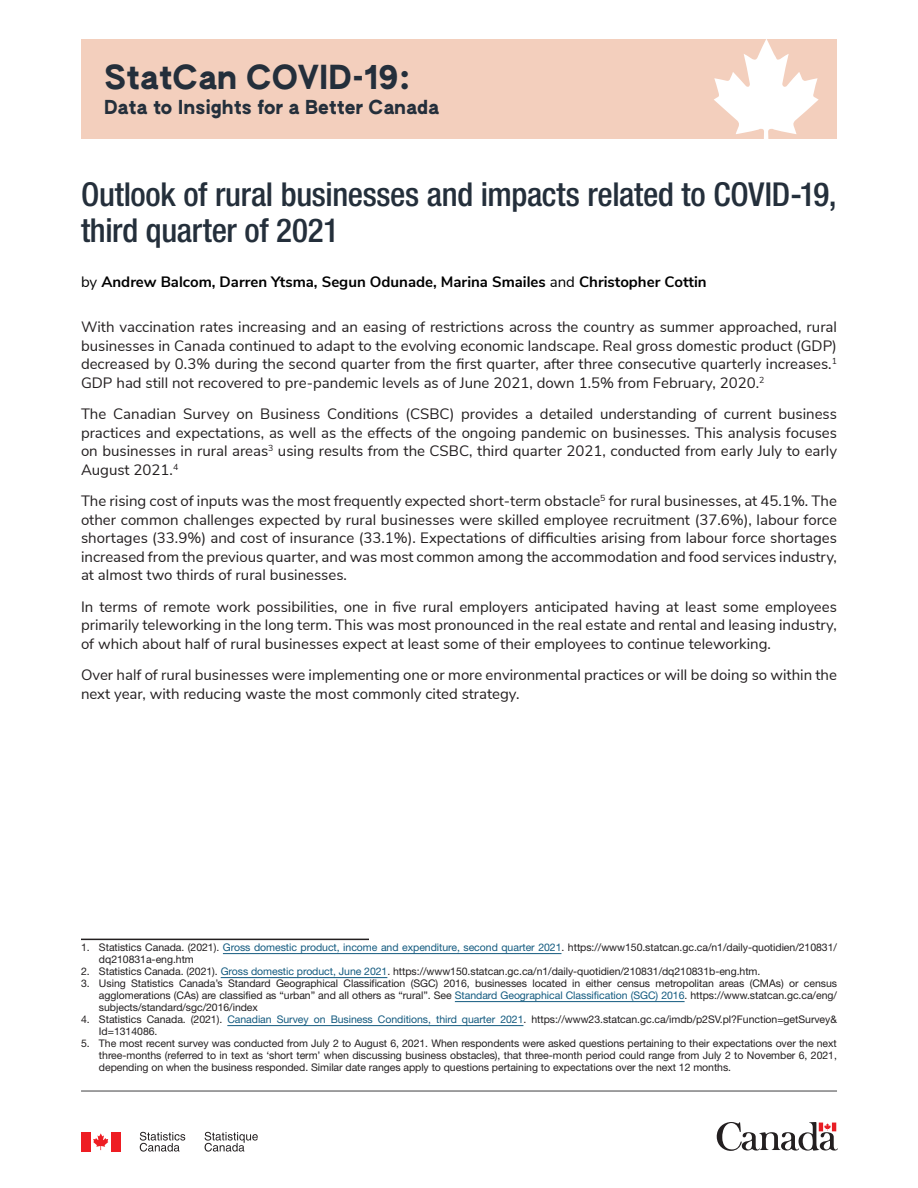
<style>
.page{position:relative;width:918px;height:1188px;background:#fff}
.page>*{position:absolute;margin:0;border:0;box-sizing:border-box;transform-origin:0 0}
.t1{font:500 condensed 33px/36px "Helvetica Neue LT Std";letter-spacing:-.01em;color:#242f3b}
.t2{font:32.25px "AUTHENTIC Sans 150";letter-spacing:-.005em;color:#242f3b}
.t3{font:18.75px "AUTHENTIC Sans 150";letter-spacing:-.005em;color:#242f3b}
.t4{font:15px/18.3px "Nunito Sans";color:#231f20;text-align:justify}
.t5{font:700 15px "Nunito Sans";color:#000}
.t6{font:10.5px/12px "Helvetica Neue LT Std";letter-spacing:-.005em;color:#231f20}
.s1{font-weight:400}
.s2{color:#135a7f}
</style>
<div class="page">
<hr style="left:81px;top:939px;width:288px;height:1px;background:#231f20">
<hr style="left:223px;top:953px;width:338px;height:1px;background:#135a7f">
<hr style="left:221px;top:977px;width:166px;height:1px;background:#135a7f">
<hr style="left:455px;top:1001px;width:230px;height:1px;background:#135a7f">
<hr style="left:227px;top:1025px;width:296px;height:1px;background:#135a7f">
<div style="left:81px;top:39px;width:756px;height:100px;background:#f3cfbd"></div>
<svg style="left:714px;top:39px;width:105px;height:100px"></svg>
<svg style="left:717px;top:1122px;width:121px;height:29px"></svg>
<svg style="left:93px;top:1133px;width:15px;height:17px"></svg>
<div style="left:81px;top:1132px;width:10px;height:20px;background:#ee1d23"></div>
<div style="left:111px;top:1132px;width:9px;height:20px;background:#ee1d23"></div>
<svg style="left:205px;top:1132px;width:53px;height:20px"></svg>
<svg style="left:140px;top:1132px;width:45px;height:20px"></svg>
<hr style="left:81px;top:1091px;width:756px;height:1px;background:#404042">
<h2 class="t2" style="left:104px;top:56px;width:308px">StatCan COVID-19:</h2>
<p class="t3" style="left:104px;top:95px;width:337px">Data to Insights for a Better Canada</p>
<h1 class="t1" style="left:81px;top:176px;width:757px">Outlook of rural businesses and impacts related to COVID-19, third quarter of 2021</h1>
<p class="t5" style="left:81px;top:271px;width:627px"><span class="s1">by</span> Andrew Balcom, Darren Ytsma, Segun Odunade, Marina Smailes <span class="s1">and</span> Christopher Cottin</p>
<p class="t4" style="left:81px;top:317px;width:758px">With vaccination rates increasing and an easing of restrictions across the country as summer approached, rural businesses in Canada continued to adapt to the evolving economic landscape. Real gross domestic product (GDP) decreased by 0.3% during the second quarter from the first quarter, after three consecutive quarterly increases.<sup>1<br></sup>GDP had still not recovered to pre-pandemic levels as of June 2021, down 1.5% from February, 2020.<sup>2</sup></p>
<p class="t4" style="left:81px;top:404px;width:758px">The Canadian Survey on Business Conditions (CSBC) provides a detailed understanding of current business practices and expectations, as well as the effects of the ongoing pandemic on businesses. This analysis focuses on businesses in rural areas<sup>3</sup> using results from the CSBC, third quarter 2021, conducted from early July to early August 2021.<sup>4</sup></p>
<p class="t4" style="left:81px;top:491px;width:758px">The rising cost of inputs was the most frequently expected short-term obstacle<sup>5</sup> for rural businesses, at 45.1%. The other common challenges expected by rural businesses were skilled employee recruitment (37.6%), labour force shortages (33.9%) and cost of insurance (33.1%). Expectations of difficulties arising from labour force shortages increased from the previous quarter, and was most common among the accommodation and food services industry, at almost two thirds of rural businesses.</p>
<p class="t4" style="left:81px;top:597px;width:758px">In terms of remote work possibilities, one in five rural employers anticipated having at least some employees primarily teleworking in the long term. This was most pronounced in the real estate and rental and leasing industry, of which about half of rural businesses expect at least some of their employees to continue teleworking.</p>
<p class="t4" style="left:81px;top:665px;width:758px">Over half of rural businesses were implementing one or more environmental practices or will be doing so within the next year, with reducing waste the most commonly cited strategy.</p>
<p class="t6" style="left:99px;top:941px;width:740px;text-indent:-18px">1. Statistics Canada. (2021). <span class="s2">Gross domestic product, income and expenditure, second quarter 2021</span>. https://www150.statcan.gc.ca/n1/daily-quotidien/210831/ dq210831a-eng.htm</p>
<p class="t6" style="left:81px;top:965px;width:681px">2. Statistics Canada. (2021). <span class="s2">Gross domestic product, June 2021</span>. https://www150.statcan.gc.ca/n1/daily-quotidien/210831/dq210831b-eng.htm.</p>
<p class="t6" style="left:99px;top:977px;width:740px;text-align:justify;text-indent:-18px">3. Using Statistics Canada’s Standard Geographical Classification (SGC) 2016, businesses located in either census metropolitan areas (CMAs) or census agglomerations (CAs) are classified as “urban” and all others as “rural”. See <span class="s2">Standard Geographical Classification (SGC) 2016</span>. https://www.statcan.gc.ca/eng/ subjects/standard/sgc/2016/index</p>
<p class="t6" style="left:99px;top:1013px;width:740px;text-indent:-18px">4. Statistics Canada. (2021). <span class="s2">Canadian Survey on Business Conditions, third quarter 2021</span>. https://www23.statcan.gc.ca/imdb/p2SV.pl?Function=getSurvey&amp;<br>Id=1314086.</p>
<p class="t6" style="left:99px;top:1037px;width:740px;text-align:justify;text-indent:-18px">5. The most recent survey was conducted from July 2 to August 6, 2021. When respondents were asked questions pertaining to their expectations over the next three-months (referred to in text as ‘short term’ when discussing business obstacles), that three-month period could range from July 2 to November 6, 2021, depending on when the business responded. Similar date ranges apply to questions pertaining to expectations over the next 12 months.</p>
</div>
